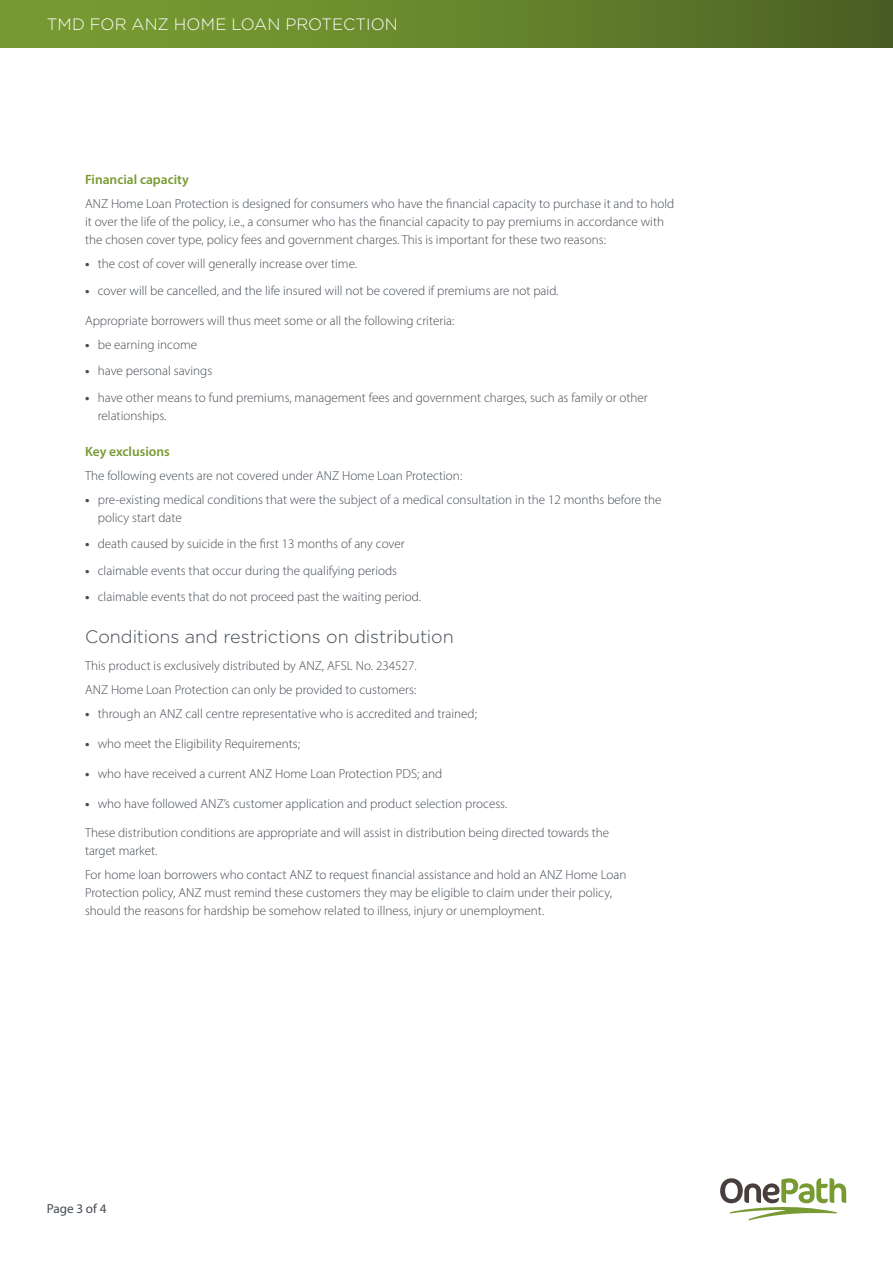
<style>
.page{position:relative;width:893px;height:1263px;background:#fff}
.page>*{position:absolute;margin:0;border:0;box-sizing:border-box;transform-origin:0 0}
.t1{font:300 18px "Gotham";letter-spacing:-.005em;color:#434a51}
.t2{font:300 16.5px "Gotham";color:#fff}
.t3{font:600 13.5px "Myriad Pro";color:#779a32}
.t4{font:300 13.2px/18px "Myriad Pro";color:#434a51}
.t5{font:13.2px "Myriad Pro";color:#434a51}
.s1{font-weight:700}
</style>
<div class="page">
<div style="left:0;top:0;width:893px;height:47px;background:linear-gradient(to right,#7ea334,#4e6425)"></div>
<svg style="left:720px;top:1178px;width:126px;height:42px"></svg>
<p class="t2" style="left:47px;top:14px;width:353px">TMD FOR ANZ HOME LOAN PROTECTION</p>
<p class="t3" style="left:85px;top:171px;width:105px">Financial capacity</p>
<p class="t4" style="left:85px;top:195px;width:591px">ANZ Home Loan Protection is designed for consumers who have the financial capacity to purchase it and to hold it over the life of the policy, i.e., a consumer who has the financial capacity to pay premiums in accordance with the chosen cover type, policy fees and government charges. This is important for these two reasons:</p>
<p class="t4" style="left:85px;top:255px;width:274px"><span class="s1">•</span> the cost of cover will generally increase over time.</p>
<p class="t4" style="left:85px;top:281px;width:475px"><span class="s1">•</span> cover will be cancelled, and the life insured will not be covered if premiums are not paid.</p>
<p class="t4" style="left:85px;top:311px;width:371px">Appropriate borrowers will thus meet some or all the following criteria:</p>
<p class="t4" style="left:85px;top:335px;width:114px"><span class="s1">•</span> be earning income</p>
<p class="t4" style="left:85px;top:362px;width:129px"><span class="s1">•</span> have personal savings</p>
<p class="t4" style="left:98px;top:388px;width:551px;text-indent:-13px"><span class="s1">•</span> have other means to fund premiums, management fees and government charges, such as family or other relationships.</p>
<p class="t3" style="left:85px;top:442px;width:86px">Key exclusions</p>
<p class="t4" style="left:85px;top:466px;width:379px">The following events are not covered under ANZ Home Loan Protection:</p>
<p class="t4" style="left:98px;top:490px;width:565px;text-indent:-13px"><span class="s1">•</span> pre-existing medical conditions that were the subject of a medical consultation in the 12 months before the policy start date</p>
<p class="t4" style="left:85px;top:534px;width:321px"><span class="s1">•</span> death caused by suicide in the first 13 months of any cover</p>
<p class="t4" style="left:85px;top:561px;width:314px"><span class="s1">•</span> claimable events that occur during the qualifying periods</p>
<p class="t4" style="left:85px;top:587px;width:337px"><span class="s1">•</span> claimable events that do not proceed past the waiting period.</p>
<h1 class="t1" style="left:85px;top:626px;width:370px">Conditions and restrictions on distribution</h1>
<p class="t4" style="left:85px;top:653px;width:333px;line-height:24px">This product is exclusively distributed by ANZ, AFSL No. 234527.<br>ANZ Home Loan Protection can only be provided to customers:</p>
<p class="t4" style="left:85px;top:704px;width:393px"><span class="s1">•</span> through an ANZ call centre representative who is accredited and trained;</p>
<p class="t4" style="left:85px;top:734px;width:216px"><span class="s1">•</span> who meet the Eligibility Requirements;</p>
<p class="t4" style="left:85px;top:764px;width:359px"><span class="s1">•</span> who have received a current ANZ Home Loan Protection PDS; and</p>
<p class="t4" style="left:85px;top:794px;width:424px"><span class="s1">•</span> who have followed ANZ’s customer application and product selection process.</p>
<p class="t4" style="left:85px;top:824px;width:526px">These distribution conditions are appropriate and will assist in distribution being directed towards the target market.</p>
<p class="t4" style="left:85px;top:866px;width:543px">For home loan borrowers who contact ANZ to request financial assistance and hold an ANZ Home Loan<br>Protection policy, ANZ must remind these customers they may be eligible to claim under their policy, should the reasons for hardship be somehow related to illness, injury or unemployment.</p>
<p class="t5" style="left:47px;top:1201px;width:61px">Page 3 of 4</p>
</div>
